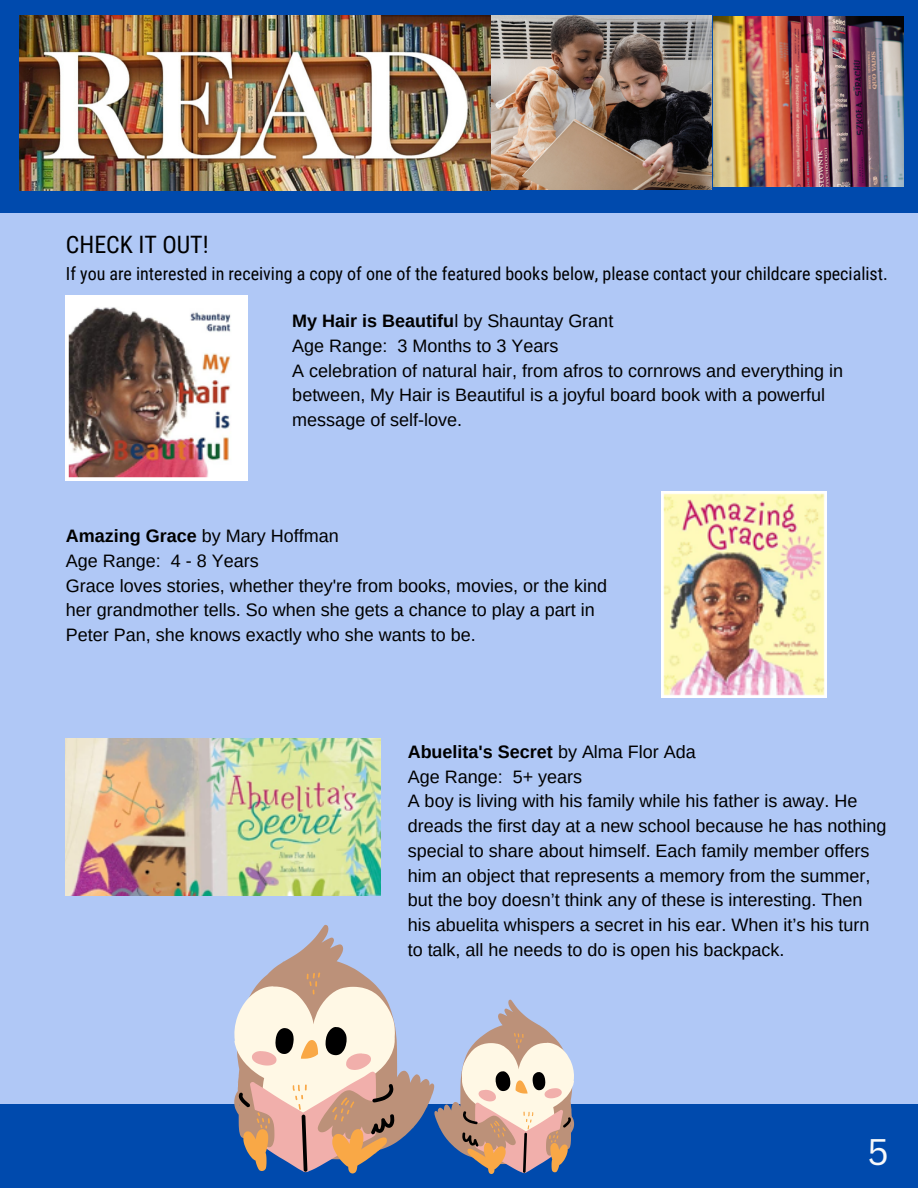
<style>
.page{position:relative;width:918px;height:1188px;background:#fff}
.page>*{position:absolute;margin:0;border:0;box-sizing:border-box;transform-origin:0 0}
.t1{font:36px "Canva Sans";color:#f8f9fa}
.t2{font:24px "Roboto Condensed";color:#000}
.t3{font:18px/24.8px "Arimo";color:#000}
.t4{font:18px "Roboto Condensed";color:#000}
.s1{font-weight:700}
</style>
<div class="page">
<div style="left:0;top:213px;width:918px;height:975px;background:#b0c8f6"></div>
<div style="left:0;top:0;width:918px;height:213px;background:#004aad"></div>
<div style="left:0;top:1104px;width:918px;height:84px;background:#004aad"></div>
<img style="left:66px;top:295px;width:181px;height:186px">
<img style="left:661px;top:491px;width:166px;height:206px">
<img style="left:66px;top:738px;width:315px;height:158px">
<img style="left:20px;top:16px;width:692px;height:174px">
<img style="left:713px;top:17px;width:190px;height:170px">
<svg style="left:269px;top:925px;width:165px;height:218px"></svg>
<svg style="left:234px;top:973px;width:161px;height:200px;background:#ccb6ac"></svg>
<svg style="left:434px;top:1000px;width:140px;height:174px"></svg>
<h2 class="t2" style="left:66px;top:231px;width:144px">CHECK IT OUT!</h2>
<h2 class="t4" style="left:66px;top:263px;width:823px">If you are interested in receiving a copy of one of the featured books below, please contact your childcare specialist.</h2>
<p class="t3" style="left:292px;top:309px;width:552px"><span class="s1">My Hair is Beautifu</span>l by Shauntay Grant<br>Age Range: 3 Months to 3 Years<br>A celebration of natural hair, from afros to cornrows and everything in between, My Hair is Beautiful is a joyful board book with a powerful message of self-love.</p>
<p class="t3" style="left:66px;top:523px;width:543px"><span class="s1">Amazing Grace</span> by Mary Hoffman<br>Age Range: 4 - 8 Years<br>Grace loves stories, whether they're from books, movies, or the kind her grandmother tells. So when she gets a chance to play a part in Peter Pan, she knows exactly who she wants to be.</p>
<p class="t3" style="left:408px;top:739px;width:480px"><span class="s1">Abuelita's Secret</span> by Alma Flor Ada<br>Age Range: 5+ years<br>A boy is living with his family while his father is away. He dreads the first day at a new school because he has nothing special to share about himself. Each family member offers him an object that represents a memory from the summer, but the boy doesn’t think any of these is interesting. Then his abuelita whispers a secret in his ear. When it’s his turn to talk, all he needs to do is open his backpack.</p>
<h1 class="t1" style="left:868px;top:1126px;width:23px">5</h1>
</div>
